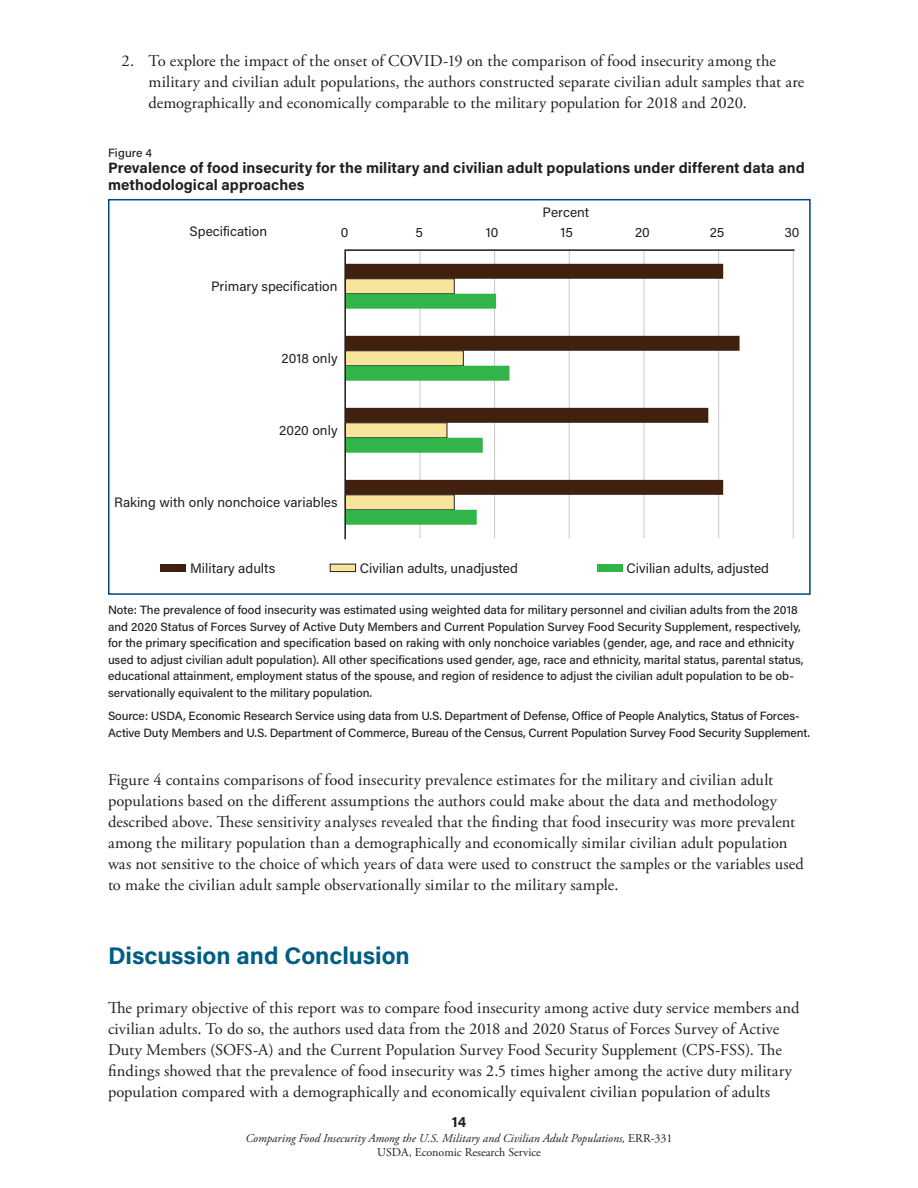
<style>
.page{position:relative;width:918px;height:1188px;background:#fff}
.page>*{position:absolute;margin:0;border:0;box-sizing:border-box;transform-origin:0 0}
.t1{font:700 24px "Acumin Pro";color:#005d83}
.P_-_Body_Text{font:16.5px/21px "Adobe Garamond Pro";letter-spacing:.005em;color:#231f20}
.P_-_Table___Figure_Title{font:700 15px/16.5px "Acumin Pro";letter-spacing:.005em;color:#231f20}
.t2{font:13.65px "Acumin Pro";color:#231f20}
.P_-_Table___Figure_Footnote{font:500 12px/16.5px "Acumin Pro";color:#231f20}
.t3{font:italic 12px/14.4px "Adobe Garamond Pro";color:#231f20;text-align:center}
.P_-_Table___Figure_Title-2{font:500 12px "Acumin Pro";letter-spacing:.01em;color:#231f20}
.s1{font-style:normal}
</style>
<div class="page">
<svg style="left:344px;top:249px;width:451px;height:289px"></svg>
<hr style="left:345px;top:250px;width:1px;height:288px;background:#231f20">
<div style="left:160px;top:564px;width:26px;height:8px;background:#40200e"></div>
<img style="left:230px;top:364px;width:458px;height:231px">
<p class="P_-_Body_Text" style="left:148px;top:51px;width:657px;text-indent:-27px">2. To explore the impact of the onset of COVID-19 on the comparison of food insecurity among the military and civilian adult populations, the authors constructed separate civilian adult samples that are demographically and economically comparable to the military population for 2018 and 2020.</p>
<h1 class="P_-_Table___Figure_Title-2" style="left:108px;top:144px;width:46px">Figure 4</h1>
<h1 class="P_-_Table___Figure_Title" style="left:108px;top:159px;width:698px">Prevalence of food insecurity for the military and civilian adult populations under different data and methodological approaches</h1>
<p class="t2" style="left:341px;top:223px;width:9px">0</p>
<p class="t2" style="left:415px;top:223px;width:9px">5</p>
<p class="t2" style="left:486px;top:223px;width:14px">10</p>
<p class="t2" style="left:560px;top:223px;width:14px">15</p>
<p class="t2" style="left:635px;top:223px;width:16px">20</p>
<p class="t2" style="left:710px;top:223px;width:16px">25</p>
<p class="t2" style="left:784px;top:223px;width:17px">30</p>
<p class="t2" style="left:542px;top:202px;width:48px">Percent</p>
<p class="t2" style="left:190px;top:221px;width:79px">Specification</p>
<p class="t2" style="left:211px;top:277px;width:128px">Primary specification</p>
<p class="t2" style="left:282px;top:349px;width:58px">2018 only</p>
<p class="t2" style="left:279px;top:421px;width:60px">2020 only</p>
<p class="t2" style="left:114px;top:493px;width:225px">Raking with only nonchoice variables</p>
<p class="t2" style="left:190px;top:558px;width:87px">Military adults</p>
<p class="t2" style="left:360px;top:558px;width:160px">Civilian adults, unadjusted</p>
<p class="t2" style="left:626px;top:558px;width:144px">Civilian adults, adjusted</p>
<p class="P_-_Table___Figure_Footnote" style="left:108px;top:602px;width:697px">Note: The prevalence of food insecurity was estimated using weighted data for military personnel and civilian adults from the 2018 and 2020 Status of Forces Survey of Active Duty Members and Current Population Survey Food Security Supplement, respectively, for the primary specification and specification based on raking with only nonchoice variables (gender, age, and race and ethnicity used to adjust civilian adult population). All other specifications used gender, age, race and ethnicity, marital status, parental status, educational attainment, employment status of the spouse, and region of residence to adjust the civilian adult population to be ob&shy;servationally equivalent to the military population.</p>
<p class="P_-_Table___Figure_Footnote" style="left:108px;top:707px;width:704px">Source: USDA, Economic Research Service using data from U.S. Department of Defense, Office of People Analytics, Status of Forces-<br>Active Duty Members and U.S. Department of Commerce, Bureau of the Census, Current Population Survey Food Security Supplement.</p>
<p class="P_-_Body_Text" style="left:108px;top:770px;width:697px">Figure 4 contains comparisons of food insecurity prevalence estimates for the military and civilian adult populations based on the different assumptions the authors could make about the data and methodology described above. These sensitivity analyses revealed that the finding that food insecurity was more prevalent among the military population than a demographically and economically similar civilian adult population was not sensitive to the choice of which years of data were used to construct the samples or the variables used to make the civilian adult sample observationally similar to the military sample.</p>
<h1 class="t1" style="left:108px;top:938px;width:303px">Discussion and Conclusion</h1>
<p class="P_-_Body_Text" style="left:108px;top:998px;width:693px">The primary objective of this report was to compare food insecurity among active duty service members and civilian adults. To do so, the authors used data from the 2018 and 2020 Status of Forces Survey of Active Duty Members (SOFS-A) and the Current Population Survey Food Security Supplement (CPS-FSS). The findings showed that the prevalence of food insecurity was 2.5 times higher among the active duty military population compared with a demographically and economically equivalent civilian population of adults</p>
<p class="P_-_Table___Figure_Title" style="left:452px;top:1113px;width:16px">14</p>
<p class="t3" style="left:246px;top:1131px;width:429px">Comparing Food Insecurity Among the U.S. Military and Civilian Adult Populations, <span class="s1">ERR-331<br>USDA, Economic Research Service</span></p>
</div>
